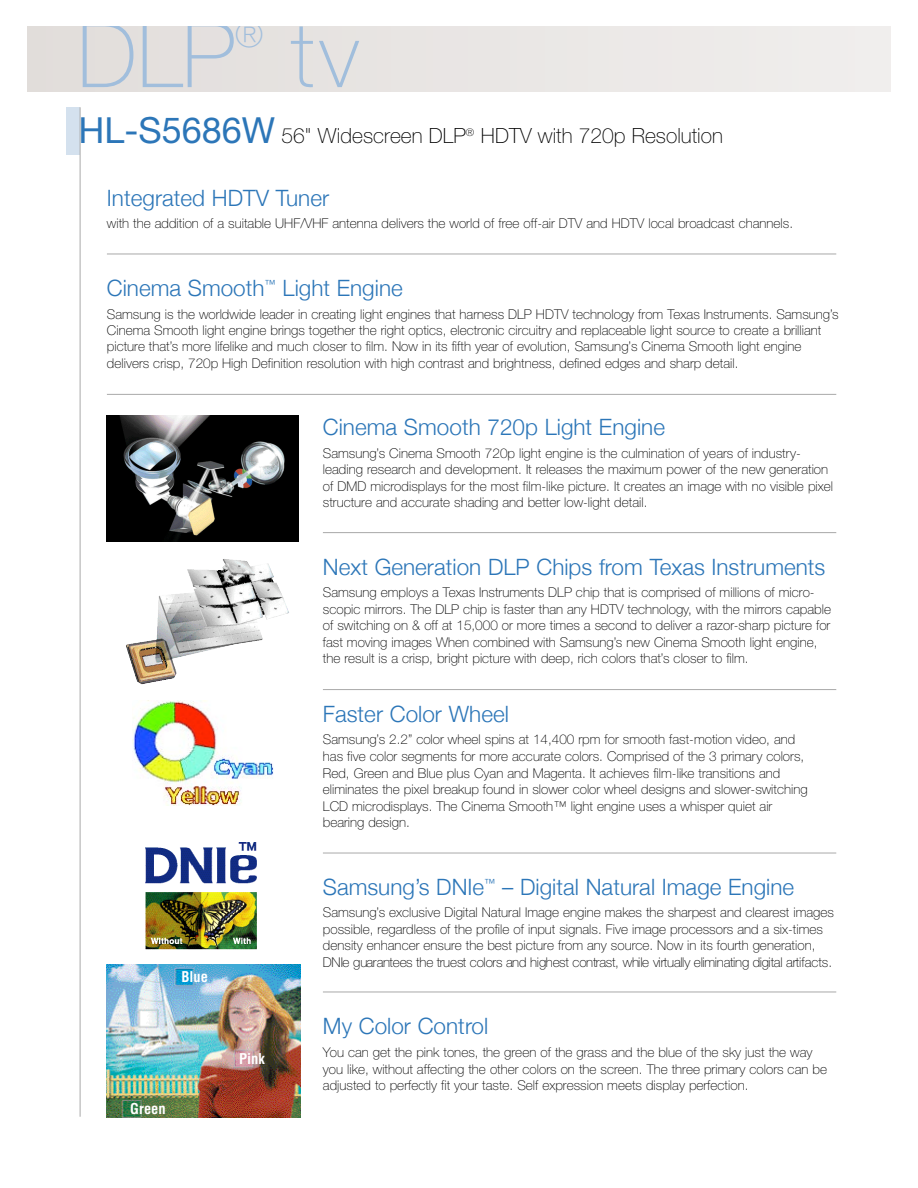
<style>
.page{position:relative;width:918px;height:1188px;background:#fff}
.page>*{position:absolute;margin:0;border:0;box-sizing:border-box;transform-origin:0 0}
.t1{font:100 90px "Helvetica Neue";color:#a1bedc}
.t2{font:100 35.25px "Helvetica Neue";color:#a1bedc}
.t3{font:300 22.5px "Helvetica Neue";color:#2c76b8}
.t4{font:100 21px "Helvetica Neue";color:#000}
.t5{font:700 condensed 14.55px "Helvetica";color:#fff}
.t6{font:100 13.5px/16.5px "Helvetica Neue";color:#000}
.s1{font-weight:400;font-size:36px;color:#2c76b8}
</style>
<div class="page">
<div style="left:67px;top:107px;width:13px;height:48px;background:#d4e1ee"></div>
<hr style="left:80px;top:107px;width:1px;height:1010px;background:#a9a9a9">
<img style="left:106px;top:416px;width:192px;height:125px">
<img style="left:198px;top:559px;width:91px;height:94px">
<img style="left:133px;top:701px;width:141px;height:105px">
<img style="left:145px;top:842px;width:112px;height:24px">
<img style="left:145px;top:866px;width:112px;height:84px">
<img style="left:107px;top:964px;width:193px;height:154px">
<hr style="left:323px;top:532px;width:513px;height:1px;background:#a9a9a9">
<hr style="left:107px;top:394px;width:729px;height:1px;background:#a9a9a9">
<hr style="left:107px;top:254px;width:729px;height:1px;background:#a9a9a9">
<hr style="left:323px;top:689px;width:513px;height:1px;background:#a9a9a9">
<hr style="left:323px;top:853px;width:513px;height:1px;background:#a9a9a9">
<hr style="left:323px;top:992px;width:513px;height:1px;background:#a9a9a9">
<h1 class="t1" style="left:77px;top:23px;width:160px">DLP</h1>
<h2 class="t2" style="left:235px;top:22px;width:30px">®</h2>
<h1 class="t1" style="left:291px;top:23px;width:70px">tv</h1>
<h3 class="t4" style="left:78px;top:128px;width:646px"><span class="s1">HL-S5686W</span> 56" Widescreen DLP<sup>®</sup> HDTV with 720p Resolution</h3>
<h3 class="t3" style="left:107px;top:184px;width:224px">Integrated HDTV Tuner</h3>
<p class="t6" style="left:107px;top:216px;width:688px">with the addition of a suitable UHF/VHF antenna delivers the world of free off-air DTV and HDTV local broadcast channels.</p>
<h3 class="t3" style="left:107px;top:274px;width:297px">Cinema Smooth<sup>™</sup> Light Engine</h3>
<p class="t6" style="left:107px;top:307px;width:733px">Samsung is the worldwide leader in creating light engines that harness DLP HDTV technology from Texas Instruments. Samsung’s Cinema Smooth light engine brings together the right optics, electronic circuitry and replaceable light source to create a brilliant picture that’s more lifelike and much closer to film. Now in its fifth year of evolution, Samsung’s Cinema Smooth light engine delivers crisp, 720p High Definition resolution with high contrast and brightness, defined edges and sharp detail.</p>
<h3 class="t3" style="left:323px;top:413px;width:344px">Cinema Smooth 720p Light Engine</h3>
<p class="t6" style="left:323px;top:446px;width:512px">Samsung’s Cinema Smooth 720p light engine is the culmination of years of industry&shy;leading research and development. It releases the maximum power of the new generation of DMD microdisplays for the most film-like picture. It creates an image with no visible pixel structure and accurate shading and better low-light detail.</p>
<p class="t5" style="left:181px;top:971px;width:28px">Blue</p>
<p class="t5" style="left:130px;top:1103px;width:37px">Green</p>
<p class="t5" style="left:239px;top:1053px;width:27px">Pink</p>
<h3 class="t3" style="left:323px;top:553px;width:504px">Next Generation DLP Chips from Texas Instruments</h3>
<p class="t6" style="left:323px;top:585px;width:510px">Samsung employs a Texas Instruments DLP chip that is comprised of millions of micro&shy;scopic mirrors. The DLP chip is faster than any HDTV technology, with the mirrors capable of switching on &amp; off at 15,000 or more times a second to deliver a razor-sharp picture for fast moving images When combined with Samsung’s new Cinema Smooth light engine, the result is a crisp, bright picture with deep, rich colors that’s closer to film.</p>
<h3 class="t3" style="left:323px;top:700px;width:188px">Faster Color Wheel</h3>
<p class="t6" style="left:323px;top:733px;width:486px">Samsung’s 2.2” color wheel spins at 14,400 rpm for smooth fast-motion video, and has five color segments for more accurate colors. Comprised of the 3 primary colors, Red, Green and Blue plus Cyan and Magenta. It achieves film-like transitions and eliminates the pixel breakup found in slower color wheel designs and slower-switching LCD microdisplays. The Cinema Smooth™ light engine uses a whisper quiet air bearing design.</p>
<h3 class="t3" style="left:323px;top:873px;width:473px">Samsung’s DNIe<sup>™</sup> – Digital Natural Image Engine</h3>
<p class="t6" style="left:323px;top:905px;width:513px">Samsung’s exclusive Digital Natural Image engine makes the sharpest and clearest images possible, regardless of the profile of input signals. Five image processors and a six-times density enhancer ensure the best picture from any source. Now in its fourth generation, DNIe guarantees the truest colors and highest contrast, while virtually eliminating digital artifacts.</p>
<h3 class="t3" style="left:323px;top:1013px;width:167px">My Color Control</h3>
<p class="t6" style="left:323px;top:1045px;width:506px">You can get the pink tones, the green of the grass and the blue of the sky just the way you like, without affecting the other colors on the screen. The three primary colors can be adjusted to perfectly fit your taste. Self expression meets display perfection.</p>
</div>
